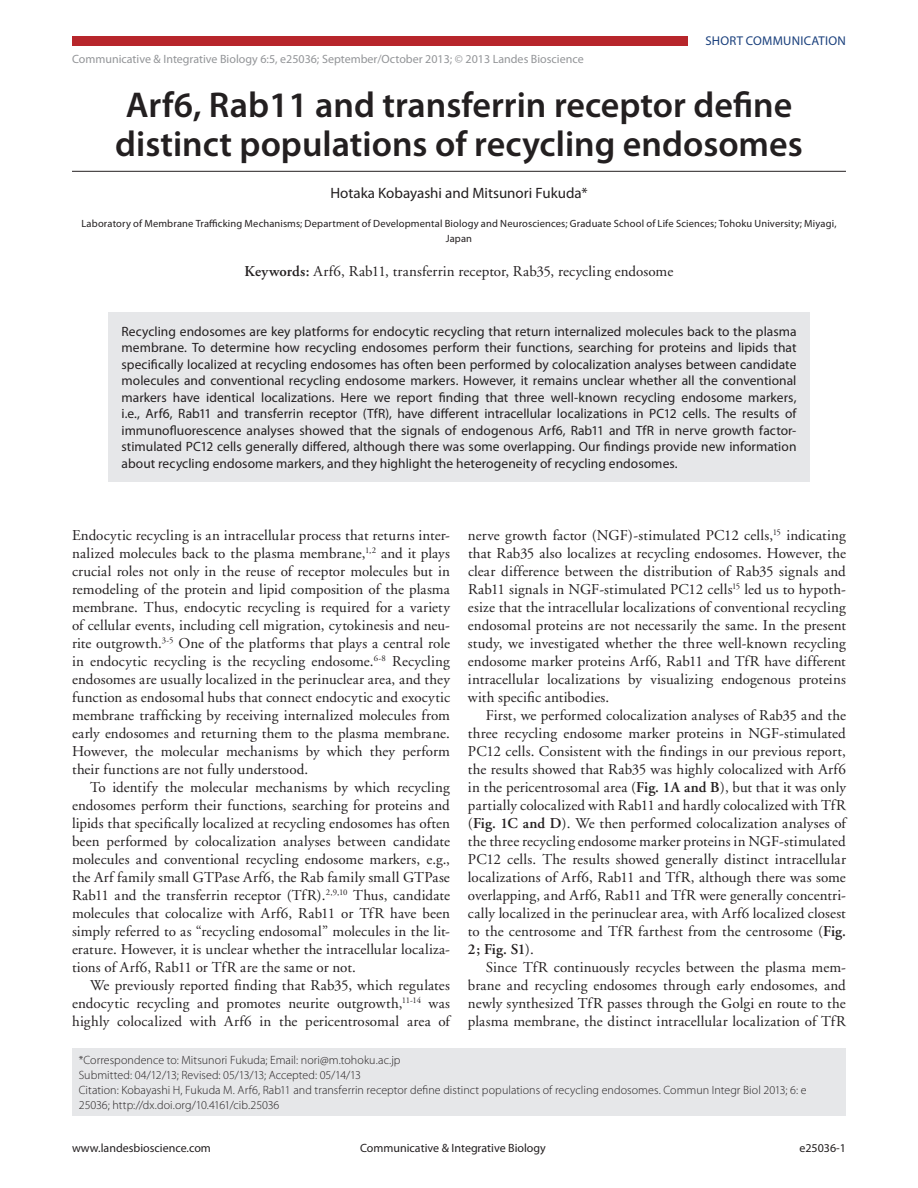
<style>
.page{position:relative;width:918px;height:1188px;background:#fff}
.page>*{position:absolute;margin:0;border:0;box-sizing:border-box;transform-origin:0 0}
.t1{font:600 36px/39px "Myriad Pro";color:#231f20}
.t2{font:15px/18px "Adobe Garamond";letter-spacing:.01em;color:#231f20;text-align:justify}
.t3{font:15px "Myriad Pro";color:#231f20}
.t4{font:13.5px/16.5px "Myriad Pro";letter-spacing:.005em;color:#231f20;text-align:justify}
.t5{font:12.75px "Myriad Pro";letter-spacing:.02em;color:#193f7c}
.t6{font:300 12px/15px "Myriad Pro";letter-spacing:.005em;color:#231f20}
.t7{font:12px "Myriad Pro";color:#939598}
.t8{font:12px "Myriad Pro";color:#231f20}
.t9{font:10.5px/15px "Myriad Pro";letter-spacing:.015em;color:#231f20;text-align:center}
.s1{font-weight:600}
</style>
<div class="page">
<div style="left:72px;top:36px;width:616px;height:10px;background:#b7262b"></div>
<div style="left:72px;top:1048px;width:774px;height:68px;background:#e6e7e9"></div>
<div style="left:108px;top:312px;width:702px;height:169px;background:#e6e7e9"></div>
<hr style="left:72px;top:171px;width:774px;height:1px;background:#231f20">
<p class="t7" style="left:72px;top:52px;width:513px">Communicative &amp; Integrative Biology 6:5, e25036; September/October 2013; © 2013 Landes Bioscience</p>
<p class="t5" style="left:705px;top:33px;width:142px">Short Communication</p>
<h1 class="t1" style="left:115px;top:85px;width:689px">Arf6, Rab11 and transferrin receptor define distinct populations of recycling endosomes</h1>
<p class="t3" style="left:330px;top:184px;width:259px">Hotaka Kobayashi and Mitsunori Fukuda*</p>
<p class="t9" style="left:81px;top:216px;width:757px">Laboratory of Membrane Trafficking Mechanisms; Department of Developmental Biology and Neurosciences; Graduate School of Life Sciences; Tohoku University; Miyagi,<br>Japan</p>
<p class="t2" style="left:245px;top:263px;width:430px"><span class="s1">Keywords:</span> Arf6, Rab11, transferrin receptor, Rab35, recycling endosome</p>
<p class="t4" style="left:122px;top:323px;width:677px">Recycling endosomes are key platforms for endocytic recycling that return internalized molecules back to the plasma membrane. To determine how recycling endosomes perform their functions, searching for proteins and lipids that specifically localized at recycling endosomes has often been performed by colocalization analyses between candidate molecules and conventional recycling endosome markers. However, it remains unclear whether all the conventional markers have identical localizations. Here we report finding that three well-known recycling endosome markers, i.e., Arf6, Rab11 and transferrin receptor (TfR), have different intracellular localizations in PC12 cells. The results of immunofluorescence analyses showed that the signals of endogenous Arf6, Rab11 and TfR in nerve growth factor&shy;stimulated PC12 cells generally differed, although there was some overlapping. Our findings provide new information about recycling endosome markers, and they highlight the heterogeneity of recycling endosomes.</p>
<p class="t2" style="left:72px;top:527px;width:380px">Endocytic recycling is an intracellular process that returns inter&shy;nalized molecules back to the plasma membrane,<sup>1,2</sup> and it plays crucial roles not only in the reuse of receptor molecules but in remodeling of the protein and lipid composition of the plasma membrane. Thus, endocytic recycling is required for a variety of cellular events, including cell migration, cytokinesis and neu&shy;rite outgrowth.<sup>3-5</sup> One of the platforms that plays a central role in endocytic recycling is the recycling endosome.<sup>6-8</sup> Recycling endosomes are usually localized in the perinuclear area, and they function as endosomal hubs that connect endocytic and exocytic membrane trafficking by receiving internalized molecules from early endosomes and returning them to the plasma membrane.<br>However, the molecular mechanisms by which they perform their functions are not fully understood.</p>
<p class="t2" style="left:72px;top:779px;width:379px;text-indent:18px">To identify the molecular mechanisms by which recycling endosomes perform their functions, searching for proteins and lipids that specifically localized at recycling endosomes has often been performed by colocalization analyses between candidate molecules and conventional recycling endosome markers, e.g., the Arf family small GTPase Arf6, the Rab family small GTPase Rab11 and the transferrin receptor (TfR).<sup>2,9,10</sup> Thus, candidate molecules that colocalize with Arf6, Rab11 or TfR have been simply referred to as “recycling endosomal” molecules in the lit&shy;erature. However, it is unclear whether the intracellular localiza&shy;tions of Arf6, Rab11 or TfR are the same or not.</p>
<p class="t2" style="left:72px;top:977px;width:379px;text-indent:18px">We previously reported finding that Rab35, which regulates endocytic recycling and promotes neurite outgrowth,<sup>11-14</sup> was highly colocalized with Arf6 in the pericentrosomal area of</p>
<p class="t2" style="left:468px;top:527px;width:380px">nerve growth factor (NGF)-stimulated PC12 cells,<sup>15</sup> indicating that Rab35 also localizes at recycling endosomes. However, the clear difference between the distribution of Rab35 signals and Rab11 signals in NGF-stimulated PC12 cells<sup>15</sup> led us to hypoth&shy;esize that the intracellular localizations of conventional recycling endosomal proteins are not necessarily the same. In the present study, we investigated whether the three well-known recycling endosome marker proteins Arf6, Rab11 and TfR have different intracellular localizations by visualizing endogenous proteins with specific antibodies.</p>
<p class="t2" style="left:468px;top:707px;width:379px;text-indent:18px">First, we performed colocalization analyses of Rab35 and the three recycling endosome marker proteins in NGF-stimulated PC12 cells. Consistent with the findings in our previous report, the results showed that Rab35 was highly colocalized with Arf6 in the pericentrosomal area (<span class="s1">Fig. 1A and B</span>), but that it was only partially colocalized with Rab11 and hardly colocalized with TfR (<span class="s1">Fig. 1C and D</span>). We then performed colocalization analyses of the three recycling endosome marker proteins in NGF-stimulated PC12 cells. The results showed generally distinct intracellular localizations of Arf6, Rab11 and TfR, although there was some overlapping, and Arf6, Rab11 and TfR were generally concentri&shy;cally localized in the perinuclear area, with Arf6 localized closest to the centrosome and TfR farthest from the centrosome (<span class="s1">Fig.<br>2; Fig. S1</span>).</p>
<p class="t2" style="left:468px;top:959px;width:379px;text-indent:18px">Since TfR continuously recycles between the plasma mem&shy;brane and recycling endosomes through early endosomes, and newly synthesized TfR passes through the Golgi en route to the plasma membrane, the distinct intracellular localization of TfR</p>
<p class="t6" style="left:79px;top:1053px;width:729px">*Correspondence to: Mitsunori Fukuda; Email: nori@m.tohoku.ac.jp<br>Submitted: 04/12/13; Revised: 05/13/13; Accepted: 05/14/13<br>Citation: Kobayashi H, Fukuda M. Arf6, Rab11 and transferrin receptor define distinct populations of recycling endosomes. Commun Integr Biol 2013; 6: e 25036; http://dx.doi.org/10.4161/cib.25036</p>
<p class="t8" style="left:72px;top:1141px;width:140px">www.landesbioscience.com</p>
<p class="t8" style="left:360px;top:1141px;width:187px">Communicative &amp; Integrative Biology</p>
<p class="t8" style="left:799px;top:1141px;width:48px">e25036-1</p>
</div>
